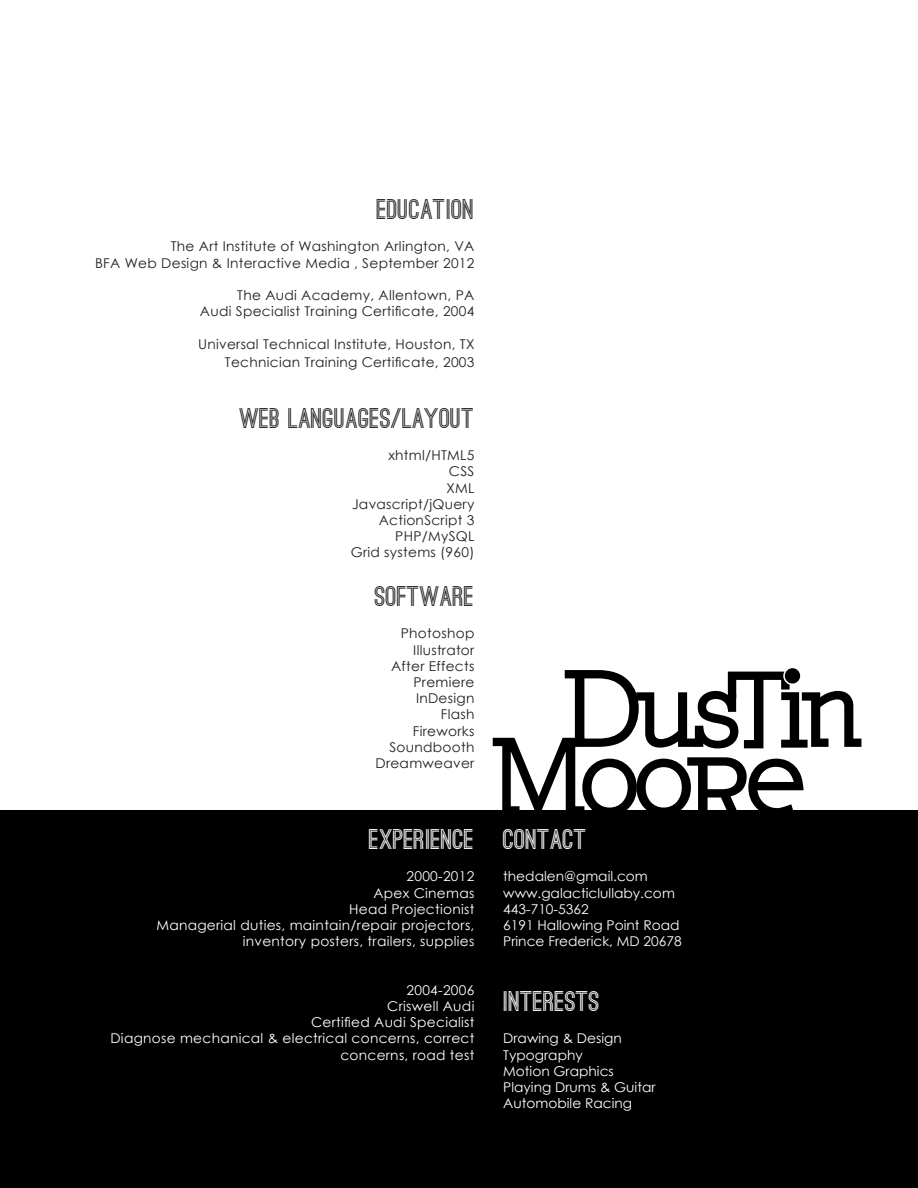
<style>
.page{position:relative;width:918px;height:1188px;background:#fff}
.page>*{position:absolute;margin:0;border:0;box-sizing:border-box;transform-origin:0 0}
.t1{font:800 108px "Nilland";letter-spacing:-.045em;color:#000}
.t2{font:700 27px "Ostrich Sans";color:#231f20}
.t3{font:700 27px "Ostrich Sans";color:#fff}
.t4{font:13.5px "Century Gothic";letter-spacing:.02em;color:#231f20}
.t5{font:13.5px/16.2px "Century Gothic";letter-spacing:.02em;color:#fff;text-align:right}
.t6{font:13.5px "Century Gothic";color:#fff}
.s1{font-size:144px}
</style>
<div class="page">
<div style="left:0;top:811px;width:918px;height:377px;background:#000"></div>
<div style="left:784px;top:667px;width:17px;height:17px;background:#000;border-radius:50%"></div>
<div style="left:783px;top:667px;width:19px;height:18px;border:2px solid #fff;border-radius:50%"></div>
<p class="t2" style="left:377px;top:199px;width:99px">EDUCATION</p>
<p class="t4" style="left:171px;top:237px;width:305px">The Art Institute of Washington Arlington, VA</p>
<p class="t4" style="left:95px;top:253px;width:381px">BFA Web Design &amp; Interactive Media , September 2012</p>
<p class="t4" style="left:237px;top:286px;width:239px">The Audi Academy, Allentown, PA</p>
<p class="t4" style="left:200px;top:302px;width:276px">Audi Specialist Training Certificate, 2004</p>
<p class="t4" style="left:198px;top:334px;width:278px">Universal Technical Institute, Houston, TX</p>
<p class="t4" style="left:225px;top:352px;width:251px">Technician Training Certificate, 2003</p>
<p class="t2" style="left:240px;top:408px;width:236px">WEB LANGUAGES/LAYOUT</p>
<p class="t4" style="left:388px;top:446px;width:88px">xhtml/HTML5</p>
<p class="t4" style="left:449px;top:462px;width:27px">CSS</p>
<p class="t4" style="left:446px;top:478px;width:29px">XML</p>
<p class="t4" style="left:352px;top:494px;width:124px">Javascript/jQuery</p>
<p class="t4" style="left:379px;top:511px;width:97px">ActionScript 3</p>
<p class="t4" style="left:395px;top:527px;width:81px">PHP/MySQL</p>
<p class="t4" style="left:351px;top:543px;width:125px">Grid systems (960)</p>
<p class="t2" style="left:375px;top:586px;width:101px">SOFTWARE</p>
<p class="t4" style="left:401px;top:624px;width:75px">Photoshop</p>
<p class="t4" style="left:413px;top:640px;width:63px">Illustrator</p>
<p class="t4" style="left:391px;top:656px;width:85px">After Effects</p>
<p class="t4" style="left:414px;top:673px;width:62px">Premiere</p>
<p class="t4" style="left:416px;top:689px;width:60px">InDesign</p>
<p class="t4" style="left:441px;top:705px;width:35px">Flash</p>
<p class="t4" style="left:413px;top:721px;width:63px">Fireworks</p>
<p class="t4" style="left:389px;top:737px;width:87px">Soundbooth</p>
<p class="t4" style="left:375px;top:754px;width:100px">Dreamweaver</p>
<p class="t3" style="left:369px;top:829px;width:107px">EXPERIENCE</p>
<p class="t5" style="left:407px;top:868px;width:69px">2000-2012</p>
<p class="t5" style="left:373px;top:884px;width:102px">Apex Cinemas</p>
<p class="t5" style="left:349px;top:901px;width:127px">Head Projectionist</p>
<p class="t5" style="left:156px;top:917px;width:320px">Managerial duties, maintain/repair projectors,</p>
<p class="t5" style="left:243px;top:933px;width:233px">inventory posters, trailers, supplies</p>
<p class="t5" style="left:407px;top:982px;width:69px">2004-2006</p>
<p class="t5" style="left:387px;top:998px;width:89px">Criswell Audi</p>
<p class="t5" style="left:311px;top:1014px;width:165px">Certified Audi Specialist</p>
<p class="t5" style="left:110px;top:1030px;width:366px">Diagnose mechanical &amp; electrical concerns, correct concerns, road test</p>
<h1 class="t1" style="left:566px;top:645px;width:296px">DusT<span class="s1">¹</span>n</h1>
<h1 class="t1" style="left:492px;top:713px;width:314px">MooRe</h1>
<p class="t3" style="left:503px;top:829px;width:85px">CONTACT</p>
<p class="t6" style="left:503px;top:867px;width:146px">thedalen@gmail.com</p>
<p class="t6" style="left:503px;top:883px;width:173px">www.galacticlullaby.com</p>
<p class="t6" style="left:503px;top:899px;width:87px">443-710-5362</p>
<p class="t6" style="left:503px;top:916px;width:178px">6191 Hallowing Point Road</p>
<p class="t6" style="left:503px;top:932px;width:180px">Prince Frederick, MD 20678</p>
<p class="t3" style="left:503px;top:991px;width:98px">INTERESTS</p>
<p class="t6" style="left:503px;top:1029px;width:120px">Drawing &amp; Design</p>
<p class="t6" style="left:503px;top:1045px;width:81px">Typography</p>
<p class="t6" style="left:503px;top:1061px;width:112px">Motion Graphics</p>
<p class="t6" style="left:503px;top:1078px;width:154px">Playing Drums &amp; Guitar</p>
<p class="t6" style="left:503px;top:1094px;width:130px">Automobile Racing</p>
</div>
